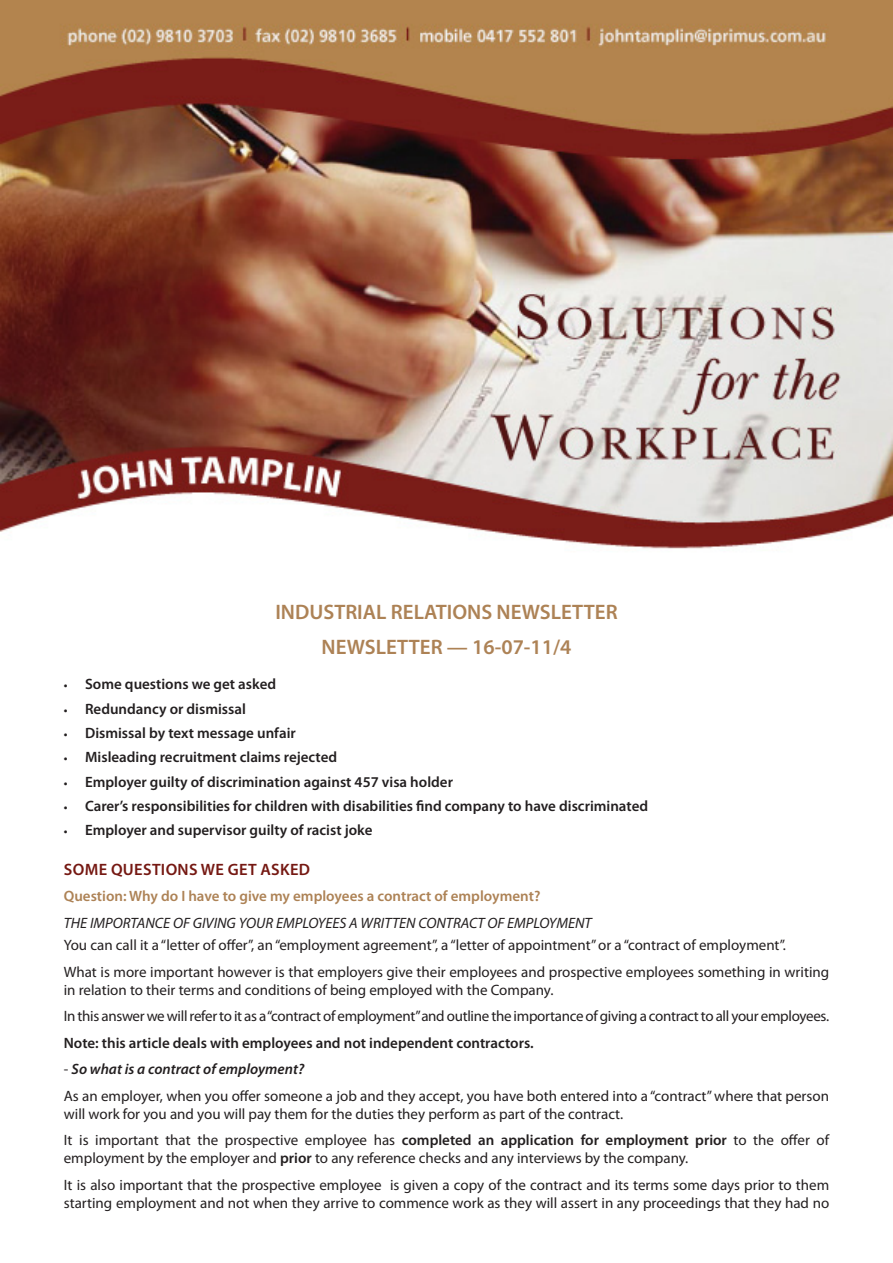
<style>
.page{position:relative;width:893px;height:1263px;background:#fff}
.page>*{position:absolute;margin:0;border:0;box-sizing:border-box;transform-origin:0 0}
.t1{font:600 21px "Myriad Pro";color:#ad8255}
.Article_heading{font:600 16.5px "Myriad Pro";letter-spacing:.02em;color:#751812}
.body{font:15px/18px "Myriad Pro";color:#231f20}
.bullets{font:600 15px "Myriad Pro";color:#231f20}
.body-2{font:15px "Myriad Pro";letter-spacing:-.02em;color:#231f20}
.body-3{font:600 15px "Myriad Pro";color:#231f20}
.body-4{font:italic 15px "Myriad Pro";color:#231f20}
.Sub_heading{font:600 15px "Myriad Pro";color:#ad8255}
.bullet_-_end{font:600 15px "Myriad Pro";color:#231f20}
.body-5{font:italic 600 15px "Myriad Pro";color:#231f20}
.s1{font-size:12px}
.s2{font-weight:400;font-style:normal}
.s3{font-weight:600}
</style>
<div class="page">
<img style="left:0;top:0;width:893px;height:549px">
<p class="t1" style="left:275px;top:599px;width:344px">INDUSTRIAL RELATIONS NEWSLETTER</p>
<p class="t1" style="left:322px;top:634px;width:251px">NEWSLETTER — 16-07-11/4</p>
<p class="bullets" style="left:64px;top:675px;width:214px"><span class="s1">•</span> Some questions we get asked</p>
<p class="bullets" style="left:64px;top:699px;width:184px"><span class="s1">•</span> Redundancy or dismissal</p>
<p class="bullets" style="left:64px;top:723px;width:234px"><span class="s1">•</span> Dismissal by text message unfair</p>
<p class="bullets" style="left:64px;top:748px;width:275px"><span class="s1">•</span> Misleading recruitment claims rejected</p>
<p class="bullets" style="left:64px;top:772px;width:391px"><span class="s1">•</span> Employer guilty of discrimination against 457 visa holder</p>
<p class="bullets" style="left:64px;top:796px;width:586px"><span class="s1">•</span> Carer’s responsibilities for children with disabilities find company to have discriminated</p>
<p class="bullet_-_end" style="left:64px;top:821px;width:310px"><span class="s1">•</span> Employer and supervisor guilty of racist joke</p>
<p class="Article_heading" style="left:64px;top:859px;width:248px">SOME QUESTIONS WE GET ASKED</p>
<p class="Sub_heading" style="left:64px;top:887px;width:478px">Question: Why do I have to give my employees a contract of employment?</p>
<p class="body-4" style="left:64px;top:913px;width:529px">THE IMPORTANCE OF GIVING YOUR EMPLOYEES A WRITTEN CONTRACT OF EMPLOYMENT</p>
<p class="body" style="left:64px;top:936px;width:724px">You can call it a “letter of offer”, an “employment agreement”, a “letter of appointment” or a “contract of employment”.</p>
<p class="body" style="left:64px;top:962px;width:767px">What is more important however is that employers give their employees and prospective employees something in writing in relation to their terms and conditions of being employed with the Company.</p>
<p class="body-2" style="left:64px;top:1007px;width:767px">In this answer we will refer to it as a “contract of employment” and outline the importance of giving a contract to all your employees.</p>
<p class="body-3" style="left:64px;top:1033px;width:471px">Note: this article deals with employees and not independent contractors.</p>
<p class="body-5" style="left:64px;top:1059px;width:242px"><span class="s2">-</span> So what is a contract of employment?</p>
<p class="body" style="left:64px;top:1086px;width:767px">As an employer, when you offer someone a job and they accept, you have both entered into a “contract” where that person will work for you and you will pay them for the duties they perform as part of the contract.</p>
<p class="body" style="left:64px;top:1131px;width:767px">It is important that the prospective employee has <span class="s3">completed an application for employment prior</span> to the offer of employment by the employer and <span class="s3">prior</span> to any reference checks and any interviews by the company.</p>
<p class="body" style="left:64px;top:1175px;width:767px">It is also important that the prospective employee is given a copy of the contract and its terms some days prior to them starting employment and not when they arrive to commence work as they will assert in any proceedings that they had no</p>
</div>
